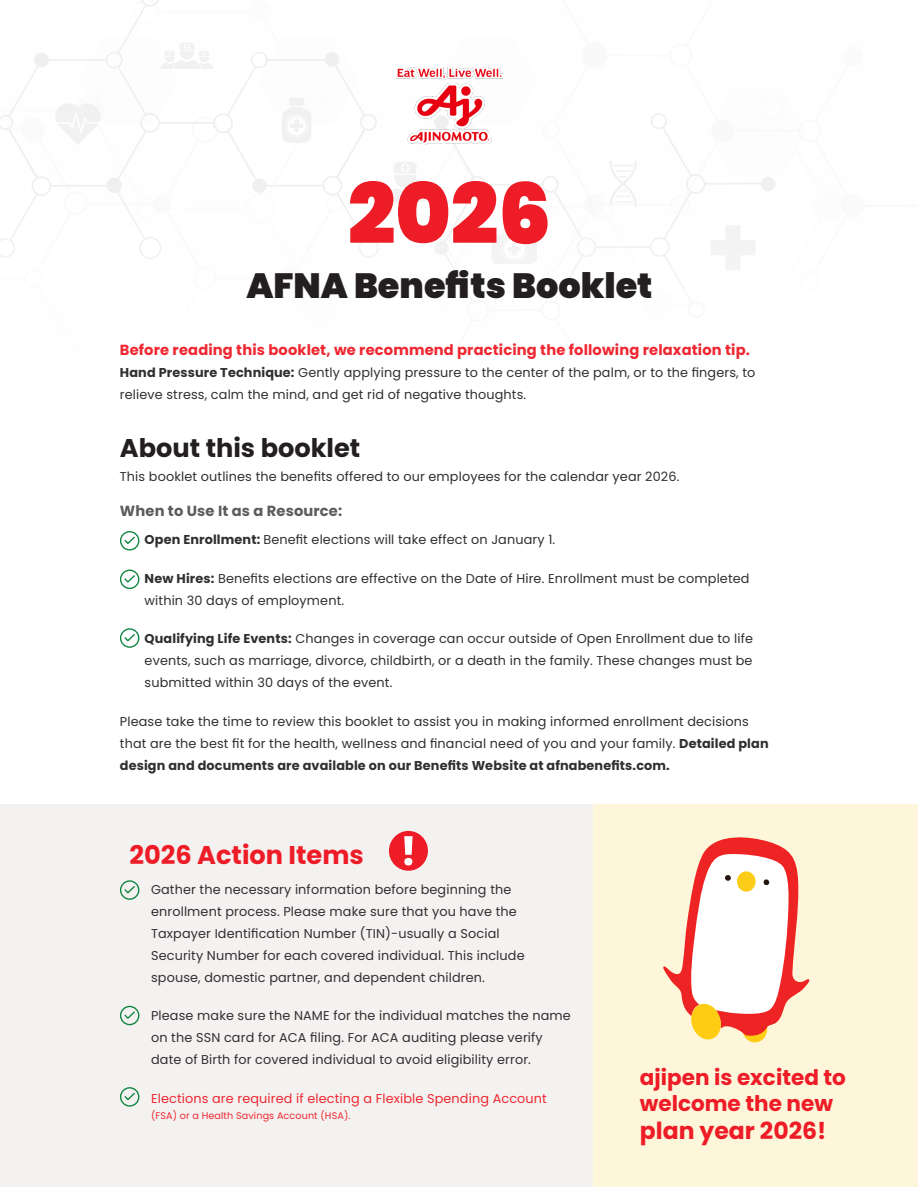
<style>
.page{position:relative;width:918px;height:1188px;background:#fff}
.page>*{position:absolute;margin:0;border:0;box-sizing:border-box;transform-origin:0 0}
.t1{font:900 83.7px "Poppins";color:#ee1c26}
.t2{font:900 35.1px "Poppins";color:#231f20}
.t3{font:700 25.65px "Poppins";color:#231f20}
.t4{font:700 25.65px "Poppins";color:#ee1c26}
.t5{font:700 23.55px "Poppins";color:#ee1c26}
.t6{font:700 21.6px/25.7px "Poppins";color:#ee1c26}
.Body{font:700 14.7px "Poppins";letter-spacing:.01em;color:#ef2731}
.Body-2{font:700 14.7px "Poppins";letter-spacing:.01em;color:#5c5c5f}
.Body-3{font:12.75px/22px "Poppins";letter-spacing:.01em;color:#312f30}
.Body-4{font:12.75px "Poppins";letter-spacing:.01em;color:#ef2731}
.Body-5{font:9.6px "Poppins";letter-spacing:.01em;color:#ef2731}
.s1{font-weight:700}
</style>
<div class="page">
<svg style="left:0;top:0;width:775px;height:282px"></svg>
<div style="left:0;top:804px;width:593px;height:383px;background:#f4f2f0"></div>
<div style="left:593px;top:804px;width:325px;height:383px;background:#fdf6db"></div>
<img style="left:396px;top:67px;width:107px;height:77px">
<svg style="left:124px;top:886px;width:11px;height:8px"></svg>
<div style="left:120px;top:880px;width:19px;height:20px;border:1px solid #0f8541;border-radius:50%"></div>
<svg style="left:123px;top:1010px;width:12px;height:9px"></svg>
<div style="left:120px;top:1006px;width:19px;height:19px;border:1px solid #0f8541;border-radius:50%"></div>
<svg style="left:124px;top:1092px;width:11px;height:9px"></svg>
<div style="left:120px;top:1087px;width:19px;height:20px;border:1px solid #0f8541;border-radius:50%"></div>
<div style="left:389px;top:831px;width:39px;height:40px;background:#ee1c26;border-radius:50%"></div>
<svg style="left:404px;top:836px;width:9px;height:29px"></svg>
<svg style="left:123px;top:535px;width:13px;height:9px"></svg>
<div style="left:120px;top:531px;width:19px;height:20px;border:1px solid #0f8541;border-radius:50%"></div>
<svg style="left:123px;top:574px;width:12px;height:9px"></svg>
<div style="left:120px;top:570px;width:19px;height:19px;border:1px solid #0f8541;border-radius:50%"></div>
<svg style="left:124px;top:634px;width:11px;height:8px"></svg>
<div style="left:120px;top:628px;width:19px;height:20px;border:1px solid #0f8541;border-radius:50%"></div>
<div style="left:743px;top:1016px;width:24px;height:26px;background:#fecd13;border-radius:50%"></div>
<svg style="left:663px;top:837px;width:146px;height:204px"></svg>
<p class="t1" style="left:348px;top:166px;width:205px">2026</p>
<p class="t2" style="left:246px;top:266px;width:408px">AFNA Benefits Booklet</p>
<p class="Body" style="left:120px;top:341px;width:631px">Before reading this booklet, we recommend practicing the following relaxation tip.</p>
<p class="Body-3" style="left:120px;top:361px;width:637px"><span class="s1">Hand Pressure Technique:</span> Gently applying pressure to the center of the palm, or to the fingers, to relieve stress, calm the mind, and get rid of negative thoughts.</p>
<p class="t3" style="left:120px;top:433px;width:242px">About this booklet</p>
<p class="Body-3" style="left:120px;top:465px;width:561px">This booklet outlines the benefits offered to our employees for the calendar year 2026.</p>
<p class="Body-2" style="left:120px;top:502px;width:224px">When to Use It as a Resource:</p>
<p class="Body-3" style="left:145px;top:529px;width:412px"><span class="s1">Open Enrollment:</span> Benefit elections will take effect on January 1.</p>
<p class="Body-3" style="left:145px;top:568px;width:606px"><span class="s1">New Hires:</span> Benefits elections are effective on the Date of Hire. Enrollment must be completed within 30 days of employment.</p>
<p class="Body-3" style="left:145px;top:628px;width:610px;text-align:justify"><span class="s1">Qualifying Life Events:</span> Changes in coverage can occur outside of Open Enrollment due to life events, such as marriage, divorce, childbirth, or a death in the family. These changes must be submitted within 30 days of the event.</p>
<p class="Body-3" style="left:120px;top:710px;width:650px">Please take the time to review this booklet to assist you in making informed enrollment decisions that are the best fit for the health, wellness and financial need of you and your family. <span class="s1">Detailed plan design and documents are available on our Benefits Website at afnabenefits.com.</span></p>
<p class="t4" style="left:129px;top:840px;width:236px">2026 Action Items</p>
<p class="Body-3" style="left:151px;top:878px;width:375px">Gather the necessary information before beginning the enrollment process. Please make sure that you have the Taxpayer Identification Number (TIN)-usually a Social Security Number for each covered individual. This include spouse, domestic partner, and dependent children.</p>
<p class="Body-3" style="left:151px;top:1005px;width:421px">Please make sure the NAME for the individual matches the name on the SSN card for ACA filing. For ACA auditing please verify date of Birth for covered individual to avoid eligibility error.</p>
<p class="Body-4" style="left:151px;top:1091px;width:397px">Elections are required if electing a Flexible Spending Account</p>
<p class="Body-5" style="left:151px;top:1110px;width:201px">(FSA) or a Health Savings Account (HSA).</p>
<p class="t6" style="left:640px;top:1065px;width:208px">ajipen is excited to welcome the new</p>
<p class="t5" style="left:640px;top:1117px;width:188px">plan year 2026!</p>
</div>
